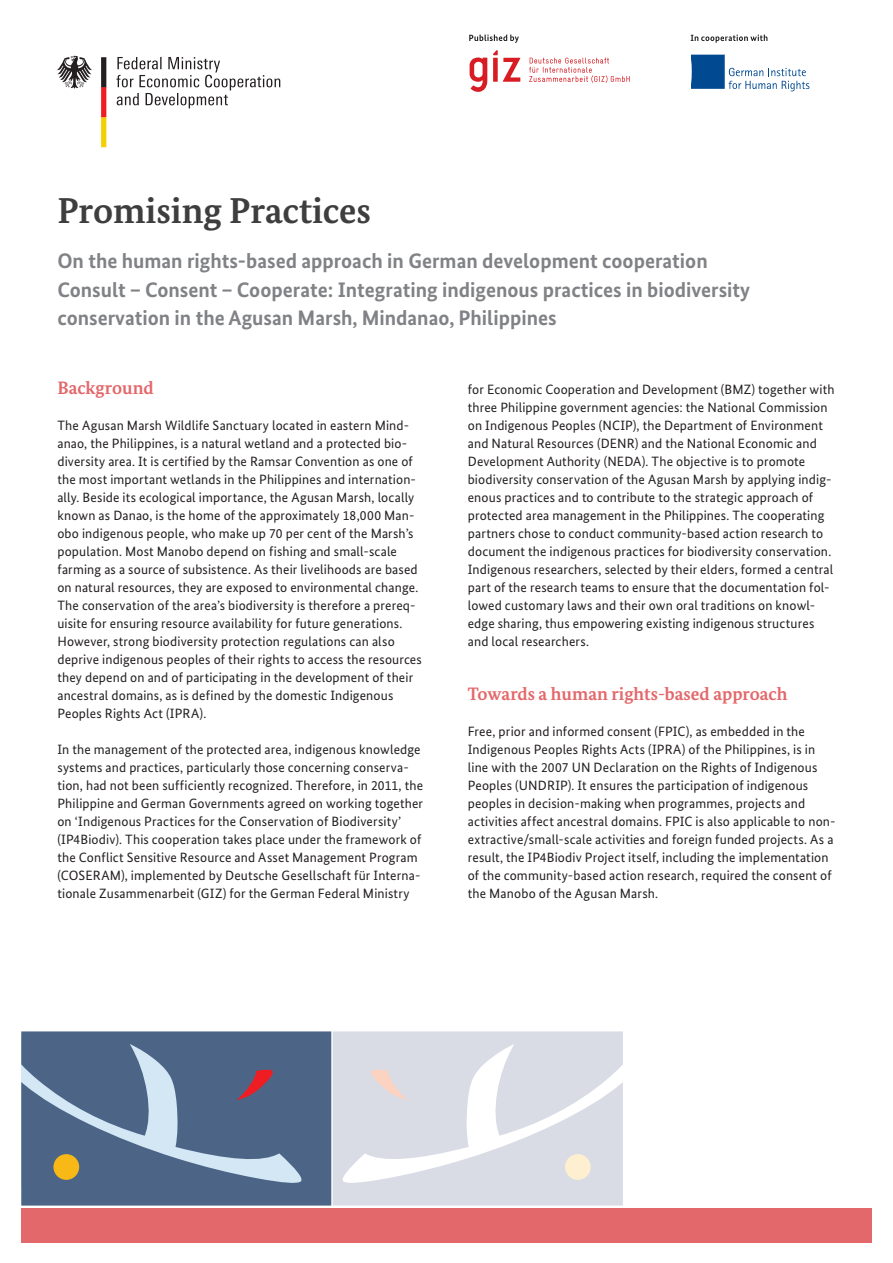
<style>
.page{position:relative;width:893px;height:1263px;background:#fff}
.page>*{position:absolute;margin:0;border:0;box-sizing:border-box;transform-origin:0 0}
.Headline{font:700 36px "Bundes Serif";color:#3e3e3f}
.Subheadline{font:700 21px/28.5px "Bundes Sans";color:#808285}
.Überschrift1{font:700 18px "Bundes Serif";color:#e3686b}
.Paragraph{font:13.5px/18px "Bundes Sans";letter-spacing:.01em;color:#231f20}
</style>
<div class="page">
<div style="left:21px;top:1208px;width:851px;height:34px;background:#e3686b"></div>
<svg style="left:57px;top:56px;width:35px;height:32px"></svg>
<svg style="left:101px;top:57px;width:5px;height:90px"></svg>
<svg style="left:116px;top:57px;width:164px;height:51px"></svg>
<svg style="left:21px;top:1031px;width:310px;height:174px;background:#5d7595"></svg>
<svg style="left:236px;top:1070px;width:37px;height:30px"></svg>
<div style="left:53px;top:1154px;width:26px;height:26px;background:#f8b916;border-radius:50%"></div>
<svg style="left:333px;top:1031px;width:290px;height:174px;background:#dee0e8"></svg>
<svg style="left:371px;top:1070px;width:37px;height:30px"></svg>
<div style="left:565px;top:1154px;width:26px;height:26px;background:#feefd0;border-radius:50%"></div>
<svg style="left:470px;top:58px;width:17px;height:34px"></svg>
<svg style="left:493px;top:50px;width:27px;height:32px"></svg>
<svg style="left:529px;top:58px;width:101px;height:25px"></svg>
<svg style="left:692px;top:55px;width:117px;height:36px"></svg>
<svg style="left:469px;top:35px;width:50px;height:8px"></svg>
<svg style="left:691px;top:35px;width:76px;height:8px"></svg>
<p class="Headline" style="left:57px;top:188px;width:315px">Promising Practices</p>
<h1 class="Subheadline" style="left:57px;top:246px;width:694px">On the human rights-based approach in German development cooperation<br>Consult – Consent – Cooperate: Integrating indigenous practices in biodiversity conservation in the Agusan Marsh, Mindanao, Philippines</h1>
<h2 class="Überschrift1" style="left:57px;top:377px;width:98px">Background</h2>
<p class="Paragraph" style="left:57px;top:417px;width:366px">The Agusan Marsh Wildlife Sanctuary located in eastern Mind&shy;anao, the Philippines, is a natural wetland and a protected bio&shy;diversity area. It is certified by the Ramsar Convention as one of the most important wetlands in the Philippines and internation&shy;ally. Beside its ecological importance, the Agusan Marsh, locally known as Danao, is the home of the approximately 18,000 Man&shy;obo indigenous people, who make up 70 per cent of the Marsh’s population. Most Manobo depend on fishing and small-scale farming as a source of subsistence. As their livelihoods are based on natural resources, they are exposed to environmental change.<br>The conservation of the area’s biodiversity is therefore a prereq&shy;uisite for ensuring resource availability for future generations.<br>However, strong biodiversity protection regulations can also deprive indigenous peoples of their rights to access the resources they depend on and of participating in the development of their ancestral domains, as is defined by the domestic Indigenous Peoples Rights Act (IPRA).</p>
<p class="Paragraph" style="left:57px;top:740px;width:367px">In the management of the protected area, indigenous knowledge systems and practices, particularly those concerning conserva&shy;tion, had not been sufficiently recognized. Therefore, in 2011, the Philippine and German Governments agreed on working together on ‘Indigenous Practices for the Conservation of Biodiversity’ (IP4Biodiv). This cooperation takes place under the framework of the Conflict Sensitive Resource and Asset Management Program (COSERAM), implemented by Deutsche Gesellschaft für Interna&shy;tionale Zusammenarbeit (GIZ) for the German Federal Ministry</p>
<p class="Paragraph" style="left:468px;top:380px;width:368px">for Economic Cooperation and Development (BMZ) together with three Philippine government agencies: the National Commission on Indigenous Peoples (NCIP), the Department of Environment and Natural Resources (DENR) and the National Economic and Development Authority (NEDA). The objective is to promote biodiversity conservation of the Agusan Marsh by applying indig&shy;enous practices and to contribute to the strategic approach of protected area management in the Philippines. The cooperating partners chose to conduct community-based action research to document the indigenous practices for biodiversity conservation.<br>Indigenous researchers, selected by their elders, formed a central part of the research teams to ensure that the documentation fol&shy;lowed customary laws and their own oral traditions on knowl&shy;edge sharing, thus empowering existing indigenous structures and local researchers.</p>
<h2 class="Überschrift1" style="left:468px;top:683px;width:321px">Towards a human rights-based approach</h2>
<p class="Paragraph" style="left:468px;top:723px;width:369px">Free, prior and informed consent (FPIC), as embedded in the Indigenous Peoples Rights Acts (IPRA) of the Philippines, is in line with the 2007 UN Declaration on the Rights of Indigenous Peoples (UNDRIP). It ensures the participation of indigenous peoples in decision-making when programmes, projects and activities affect ancestral domains. FPIC is also applicable to non&shy;extractive/small-scale activities and foreign funded projects. As a result, the IP4Biodiv Project itself, including the implementation of the community-based action research, required the consent of the Manobo of the Agusan Marsh.</p>
</div>
